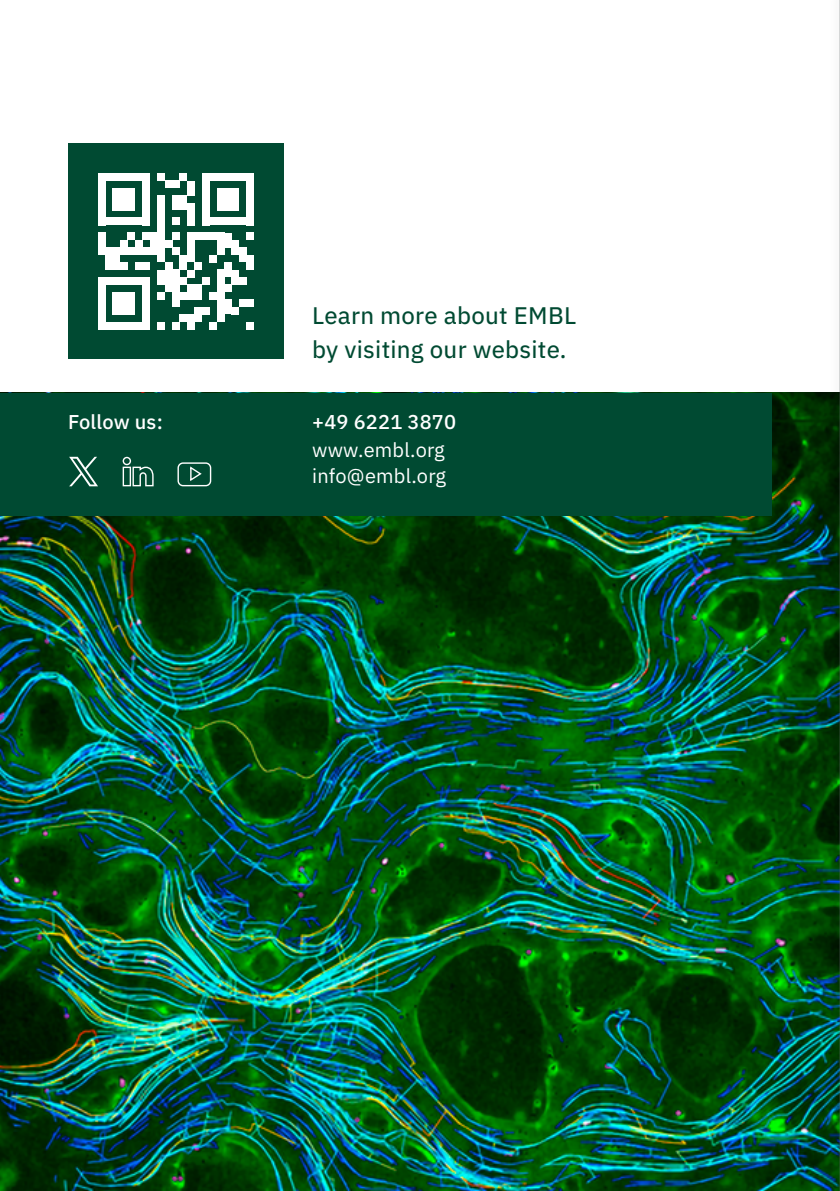
<style>
.page{position:relative;width:840px;height:1191px;background:#fff}
.page>*{position:absolute;margin:0;border:0;box-sizing:border-box;transform-origin:0 0}
.t1{font:24px/34px "IBM Plex Sans Text";letter-spacing:.01em;color:#004a32}
.t2{font:20px/26px "IBM Plex Sans";letter-spacing:.01em;color:#fff}
.t3{font:500 20px "IBM Plex Sans";letter-spacing:.01em;color:#fff}
</style>
<div class="page">
<img style="left:0;top:393px;width:828px;height:798px">
<div style="left:0;top:393px;width:771px;height:122px;background:#004a32"></div>
<div style="left:68px;top:143px;width:215px;height:216px;background:#004a32"></div>
<div style="left:98px;top:173px;width:7px;height:52px;background:#fff"></div>
<div style="left:98px;top:233px;width:7px;height:22px;background:#fff"></div>
<div style="left:98px;top:277px;width:7px;height:15px;background:#fff"></div>
<div style="left:98px;top:292px;width:7px;height:30px;background:#fff"></div>
<div style="left:98px;top:322px;width:7px;height:7px;background:#fff"></div>
<div style="left:105px;top:173px;width:8px;height:8px;background:#fff"></div>
<div style="left:105px;top:218px;width:8px;height:7px;background:#fff"></div>
<div style="left:105px;top:247px;width:8px;height:23px;background:#fff"></div>
<div style="left:105px;top:277px;width:8px;height:8px;background:#fff"></div>
<div style="left:105px;top:322px;width:8px;height:7px;background:#fff"></div>
<div style="left:113px;top:173px;width:7px;height:8px;background:#fff"></div>
<div style="left:113px;top:188px;width:7px;height:22px;background:#fff"></div>
<div style="left:113px;top:218px;width:7px;height:7px;background:#fff"></div>
<div style="left:113px;top:247px;width:7px;height:23px;background:#fff"></div>
<div style="left:113px;top:277px;width:7px;height:8px;background:#fff"></div>
<div style="left:113px;top:292px;width:7px;height:22px;background:#fff"></div>
<div style="left:113px;top:322px;width:7px;height:7px;background:#fff"></div>
<div style="left:120px;top:173px;width:7px;height:8px;background:#fff"></div>
<div style="left:120px;top:188px;width:7px;height:22px;background:#fff"></div>
<div style="left:120px;top:218px;width:7px;height:7px;background:#fff"></div>
<div style="left:120px;top:240px;width:7px;height:15px;background:#fff"></div>
<div style="left:120px;top:262px;width:7px;height:8px;background:#fff"></div>
<div style="left:120px;top:277px;width:7px;height:8px;background:#fff"></div>
<div style="left:120px;top:292px;width:7px;height:22px;background:#fff"></div>
<div style="left:120px;top:322px;width:7px;height:7px;background:#fff"></div>
<div style="left:127px;top:173px;width:8px;height:8px;background:#fff"></div>
<div style="left:127px;top:188px;width:8px;height:22px;background:#fff"></div>
<div style="left:127px;top:218px;width:8px;height:7px;background:#fff"></div>
<div style="left:127px;top:233px;width:8px;height:7px;background:#fff"></div>
<div style="left:127px;top:247px;width:8px;height:8px;background:#fff"></div>
<div style="left:127px;top:277px;width:8px;height:8px;background:#fff"></div>
<div style="left:127px;top:292px;width:8px;height:22px;background:#fff"></div>
<div style="left:127px;top:322px;width:8px;height:7px;background:#fff"></div>
<div style="left:135px;top:173px;width:7px;height:8px;background:#fff"></div>
<div style="left:135px;top:218px;width:7px;height:7px;background:#fff"></div>
<div style="left:135px;top:240px;width:7px;height:15px;background:#fff"></div>
<div style="left:135px;top:262px;width:7px;height:8px;background:#fff"></div>
<div style="left:135px;top:277px;width:7px;height:8px;background:#fff"></div>
<div style="left:135px;top:322px;width:7px;height:7px;background:#fff"></div>
<div style="left:142px;top:173px;width:8px;height:52px;background:#fff"></div>
<div style="left:142px;top:233px;width:8px;height:7px;background:#fff"></div>
<div style="left:142px;top:247px;width:8px;height:8px;background:#fff"></div>
<div style="left:142px;top:262px;width:8px;height:8px;background:#fff"></div>
<div style="left:142px;top:277px;width:8px;height:15px;background:#fff"></div>
<div style="left:142px;top:292px;width:8px;height:30px;background:#fff"></div>
<div style="left:142px;top:322px;width:8px;height:7px;background:#fff"></div>
<div style="left:150px;top:233px;width:7px;height:22px;background:#fff"></div>
<div style="left:157px;top:173px;width:8px;height:8px;background:#fff"></div>
<div style="left:157px;top:195px;width:8px;height:67px;background:#fff"></div>
<div style="left:157px;top:270px;width:8px;height:15px;background:#fff"></div>
<div style="left:157px;top:292px;width:8px;height:7px;background:#fff"></div>
<div style="left:157px;top:322px;width:8px;height:7px;background:#fff"></div>
<div style="left:165px;top:181px;width:7px;height:7px;background:#fff"></div>
<div style="left:165px;top:240px;width:7px;height:7px;background:#fff"></div>
<div style="left:165px;top:262px;width:7px;height:30px;background:#fff"></div>
<div style="left:172px;top:181px;width:7px;height:7px;background:#fff"></div>
<div style="left:172px;top:195px;width:7px;height:15px;background:#fff"></div>
<div style="left:172px;top:218px;width:7px;height:7px;background:#fff"></div>
<div style="left:172px;top:233px;width:7px;height:7px;background:#fff"></div>
<div style="left:172px;top:247px;width:7px;height:8px;background:#fff"></div>
<div style="left:172px;top:270px;width:7px;height:22px;background:#fff"></div>
<div style="left:172px;top:292px;width:7px;height:15px;background:#fff"></div>
<div style="left:172px;top:322px;width:7px;height:7px;background:#fff"></div>
<div style="left:179px;top:173px;width:8px;height:8px;background:#fff"></div>
<div style="left:179px;top:195px;width:8px;height:15px;background:#fff"></div>
<div style="left:179px;top:255px;width:8px;height:15px;background:#fff"></div>
<div style="left:179px;top:277px;width:8px;height:8px;background:#fff"></div>
<div style="left:179px;top:292px;width:8px;height:7px;background:#fff"></div>
<div style="left:179px;top:314px;width:8px;height:8px;background:#fff"></div>
<div style="left:187px;top:181px;width:7px;height:14px;background:#fff"></div>
<div style="left:187px;top:203px;width:7px;height:22px;background:#fff"></div>
<div style="left:187px;top:233px;width:7px;height:29px;background:#fff"></div>
<div style="left:187px;top:270px;width:7px;height:7px;background:#fff"></div>
<div style="left:187px;top:285px;width:7px;height:7px;background:#fff"></div>
<div style="left:187px;top:292px;width:7px;height:7px;background:#fff"></div>
<div style="left:187px;top:314px;width:7px;height:8px;background:#fff"></div>
<div style="left:187px;top:322px;width:7px;height:7px;background:#fff"></div>
<div style="left:194px;top:233px;width:8px;height:7px;background:#fff"></div>
<div style="left:194px;top:262px;width:8px;height:8px;background:#fff"></div>
<div style="left:194px;top:285px;width:8px;height:7px;background:#fff"></div>
<div style="left:194px;top:292px;width:8px;height:7px;background:#fff"></div>
<div style="left:194px;top:307px;width:8px;height:15px;background:#fff"></div>
<div style="left:202px;top:173px;width:7px;height:52px;background:#fff"></div>
<div style="left:202px;top:233px;width:7px;height:7px;background:#fff"></div>
<div style="left:202px;top:277px;width:7px;height:8px;background:#fff"></div>
<div style="left:202px;top:307px;width:7px;height:7px;background:#fff"></div>
<div style="left:209px;top:173px;width:8px;height:8px;background:#fff"></div>
<div style="left:209px;top:218px;width:8px;height:7px;background:#fff"></div>
<div style="left:209px;top:233px;width:8px;height:7px;background:#fff"></div>
<div style="left:209px;top:255px;width:8px;height:7px;background:#fff"></div>
<div style="left:209px;top:292px;width:8px;height:7px;background:#fff"></div>
<div style="left:209px;top:322px;width:8px;height:7px;background:#fff"></div>
<div style="left:217px;top:173px;width:7px;height:8px;background:#fff"></div>
<div style="left:217px;top:188px;width:7px;height:22px;background:#fff"></div>
<div style="left:217px;top:218px;width:7px;height:7px;background:#fff"></div>
<div style="left:217px;top:233px;width:7px;height:22px;background:#fff"></div>
<div style="left:217px;top:270px;width:7px;height:22px;background:#fff"></div>
<div style="left:217px;top:292px;width:7px;height:30px;background:#fff"></div>
<div style="left:224px;top:173px;width:7px;height:8px;background:#fff"></div>
<div style="left:224px;top:188px;width:7px;height:22px;background:#fff"></div>
<div style="left:224px;top:218px;width:7px;height:7px;background:#fff"></div>
<div style="left:224px;top:233px;width:7px;height:14px;background:#fff"></div>
<div style="left:224px;top:262px;width:7px;height:15px;background:#fff"></div>
<div style="left:224px;top:285px;width:7px;height:7px;background:#fff"></div>
<div style="left:224px;top:299px;width:7px;height:15px;background:#fff"></div>
<div style="left:231px;top:173px;width:8px;height:8px;background:#fff"></div>
<div style="left:231px;top:188px;width:8px;height:22px;background:#fff"></div>
<div style="left:231px;top:218px;width:8px;height:7px;background:#fff"></div>
<div style="left:231px;top:240px;width:8px;height:15px;background:#fff"></div>
<div style="left:231px;top:270px;width:8px;height:15px;background:#fff"></div>
<div style="left:231px;top:307px;width:8px;height:7px;background:#fff"></div>
<div style="left:239px;top:173px;width:7px;height:8px;background:#fff"></div>
<div style="left:239px;top:218px;width:7px;height:7px;background:#fff"></div>
<div style="left:239px;top:247px;width:7px;height:15px;background:#fff"></div>
<div style="left:239px;top:277px;width:7px;height:8px;background:#fff"></div>
<div style="left:239px;top:299px;width:7px;height:8px;background:#fff"></div>
<div style="left:246px;top:173px;width:8px;height:52px;background:#fff"></div>
<div style="left:246px;top:233px;width:8px;height:7px;background:#fff"></div>
<div style="left:246px;top:255px;width:8px;height:15px;background:#fff"></div>
<div style="left:246px;top:299px;width:8px;height:8px;background:#fff"></div>
<div style="left:246px;top:322px;width:8px;height:7px;background:#fff"></div>
<svg style="left:122px;top:456px;width:32px;height:31px"></svg>
<svg style="left:177px;top:462px;width:35px;height:25px"></svg>
<svg style="left:69px;top:457px;width:29px;height:29px"></svg>
<div style="left:828px;top:0;width:11px;height:1191px;background:#000;opacity:.75"></div>
<hr style="left:839px;top:0;width:1px;height:1191px;background:#656a69">
<p class="t1" style="left:312px;top:297px;width:265px">Learn more about EMBL by visiting our website.</p>
<p class="t3" style="left:68px;top:406px;width:96px">Follow us:</p>
<p class="t3" style="left:312px;top:406px;width:145px">+49 6221 3870</p>
<p class="t2" style="left:312px;top:435px;width:135px">www.embl.org info@embl.org</p>
</div>
